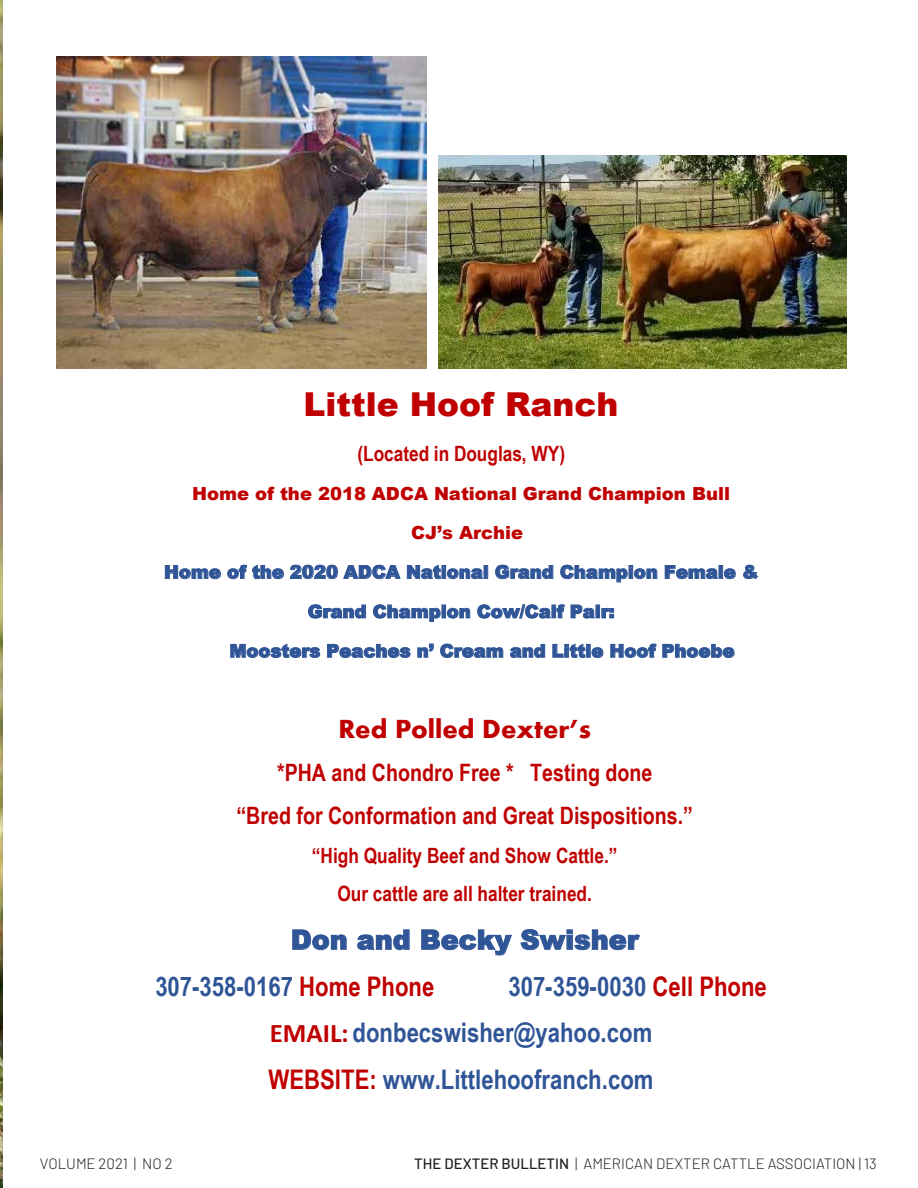
<style>
.page{position:relative;width:918px;height:1188px;background:#fff}
.page>*{position:absolute;margin:0;border:0;box-sizing:border-box;transform-origin:0 0}
.t1{font:900 33px "Arial";color:#c00000}
.t2{font:700 27px/46.5px "Arial Narrow";color:#2f5597}
.t3{font:900 27px "Arial";color:#2f5597}
.t4{font:700 27px "Aharoni";color:#c00000}
.t5{font:700 24px/43px "Arial Narrow";color:#c00000;text-align:center}
.t6{font:700 21px/37.8px "Arial Narrow";color:#c00000;text-align:center}
.t7{font:900 18px "Arial";color:#2f5597}
.t8{font:900 18px/39.5px "Arial";color:#c00000}
.t9{font:300 15px "Barlow";color:#231f20}
.s1{color:#c00000}
.s2{font-family:"Calibri";color:#c00000}
.s3{font-weight:500}
</style>
<div class="page">
<img style="left:0;top:0;width:2px;height:1188px">
<img style="left:56px;top:56px;width:371px;height:312px">
<img style="left:439px;top:155px;width:408px;height:214px">
<h1 class="t1" style="left:304px;top:380px;width:317px">Little Hoof Ranch</h1>
<p class="t6" style="left:357px;top:434px;width:209px">(Located in Douglas, WY)</p>
<p class="t8" style="left:411px;top:473px;width:321px;text-indent:-219px">Home of the 2018 ADCA National Grand Champion Bull<br>CJ’s Archie</p>
<p class="t7" style="left:164px;top:559px;width:596px">Home of the 2020 ADCA National Grand Champion Female &amp;</p>
<p class="t7" style="left:308px;top:598px;width:308px">Grand Champion Cow/Calf Pair:</p>
<p class="t7" style="left:230px;top:638px;width:507px">Moosters Peaches n’ Cream and Little Hoof Phoebe</p>
<h2 class="t4" style="left:338px;top:712px;width:254px">Red Polled Dexter’s</h2>
<h3 class="t5" style="left:236px;top:750px;width:458px">*PHA and Chondro Free * Testing done<br>“Bred for Conformation and Great Dispositions.”</h3>
<p class="t6" style="left:312px;top:836px;width:307px">“High Quality Beef and Show Cattle.”<br>Our cattle are all halter trained.</p>
<h2 class="t3" style="left:291px;top:920px;width:350px">Don and Becky Swisher</h2>
<h2 class="t2" style="left:155px;top:962px;width:281px">307-358-0167 <span class="s1">Home Phone</span></h2>
<h2 class="t2" style="left:269px;top:962px;width:500px;text-indent:240px">307-359-0030 <span class="s1">Cell Phone<br></span><span class="s2">EMAIL:</span> donbecswisher@yahoo.com<br><span class="s1">WEBSITE:</span> www.Littlehoofranch.com</h2>
<p class="t9" style="left:40px;top:1154px;width:134px">VOLUME 2021 | NO 2</p>
<p class="t9" style="left:414px;top:1154px;width:464px"><span class="s3">THE DEXTER BULLETIN</span> | AMERICAN DEXTER CATTLE ASSOCIATION | 13</p>
</div>
